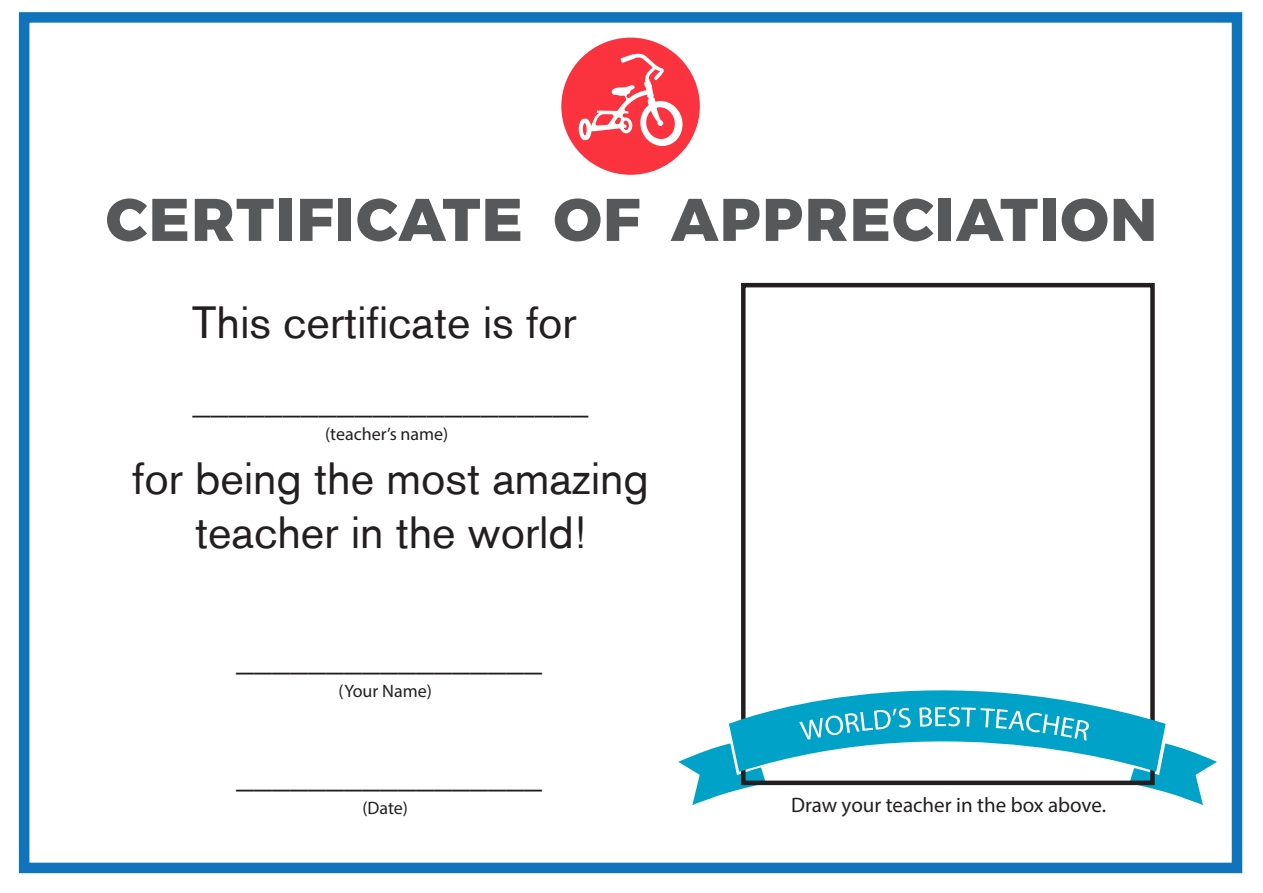
<style>
.page{position:relative;width:1263px;height:893px;background:#fff}
.page>*{position:absolute;margin:0;border:0;box-sizing:border-box;transform-origin:0 0}
.t1{font:800 60px "Montserrat";letter-spacing:.025em;color:#57585a}
.t2{font:45px/54px "Akzidenz Grotesk BE";color:#231f20;text-align:center}
.t3{font:36px "Myriad Pro";color:#231f20}
.t4{font:21px "Myriad Pro";color:#231f20}
.t5{font:18px "Myriad Pro";color:#231f20}
</style>
<div class="page">
<div style="left:19px;top:12px;width:1223px;height:861px;border:10px solid #1074bc"></div>
<div style="left:561px;top:38px;width:139px;height:137px;background:#fb333e;border-radius:50%"></div>
<svg style="left:579px;top:54px;width:106px;height:92px"></svg>
<svg style="left:678px;top:743px;width:88px;height:62px"></svg>
<svg style="left:1129px;top:743px;width:88px;height:62px"></svg>
<div style="left:741px;top:283px;width:414px;height:502px;border:4px solid #231f20"></div>
<svg style="left:729px;top:648px;width:436px;height:124px"></svg>
<svg style="left:799px;top:708px;width:112px;height:32px;background:#30b4d1"></svg>
<svg style="left:919px;top:707px;width:170px;height:34px;background:#2eb3d1"></svg>
<h1 class="t1" style="left:106px;top:182px;width:1053px">CERTIFICATE OF APPRECIATION</h1>
<p class="t2" style="left:192px;top:295px;width:386px">This certificate is for</p>
<p class="t3" style="left:193px;top:378px;width:397px">______________________</p>
<p class="t5" style="left:325px;top:423px;width:125px">(teacher’s name)</p>
<p class="t2" style="left:132px;top:451px;width:518px">for being the most amazing teacher in the world!</p>
<p class="t3" style="left:236px;top:635px;width:307px">_________________</p>
<p class="t5" style="left:339px;top:679px;width:95px">(Your Name)</p>
<p class="t3" style="left:236px;top:753px;width:307px">_________________</p>
<p class="t5" style="left:362px;top:797px;width:47px">(Date)</p>
<p class="t4" style="left:791px;top:792px;width:316px">Draw your teacher in the box above.</p>
</div>
